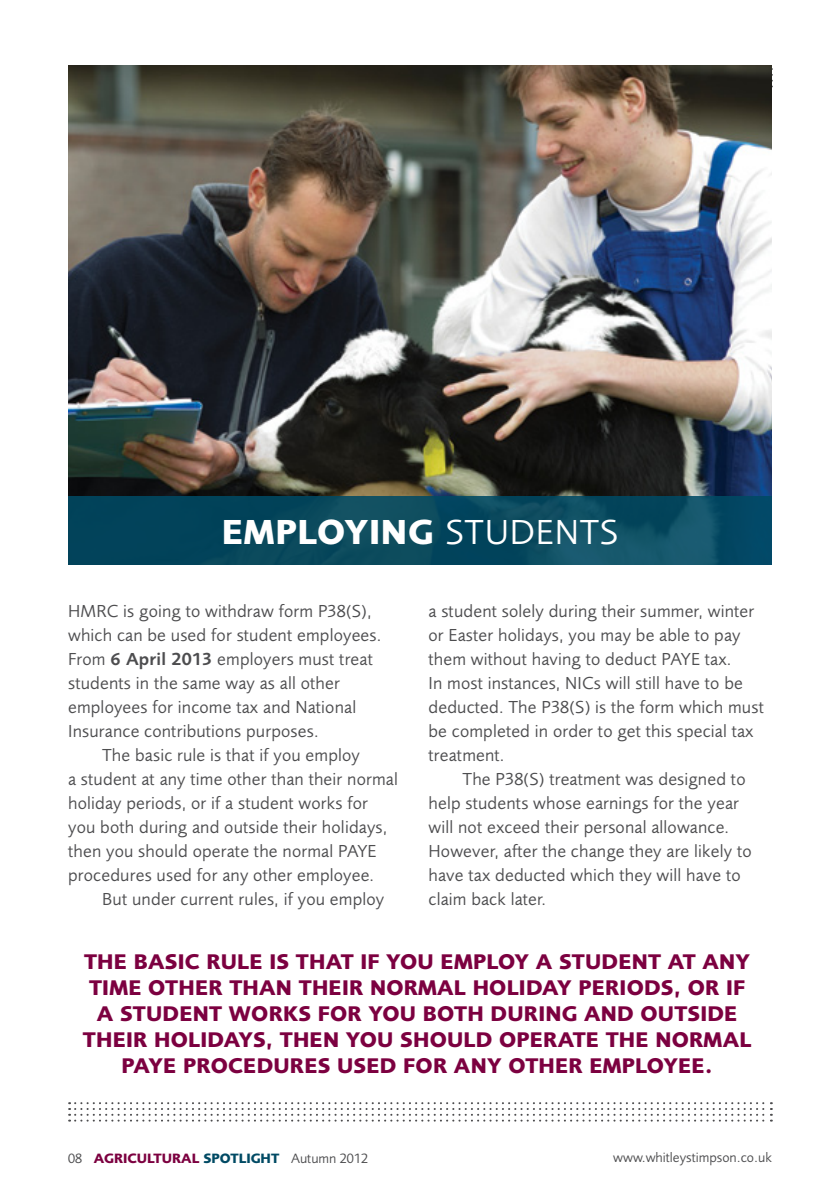
<style>
.page{position:relative;width:840px;height:1191px;background:#fff}
.page>*{position:absolute;margin:0;border:0;box-sizing:border-box;transform-origin:0 0}
.t1{font:700 36px "Foundry Sans";letter-spacing:.02em;color:#fff}
.t2{font:700 22px/26px "Foundry Sans";letter-spacing:.01em;color:#7c0040;text-align:center}
.t3{font:18px/24px "Foundry Sans";letter-spacing:.01em;color:#4d4d4f}
.t4{font:14px "Foundry Sans";color:#4d4d4f}
.t5{font:14px "Foundry Sans";color:#4d4d4f}
.s1{font-weight:400}
.s2{font-weight:600}
.s3{font-weight:700;color:#7c0040}
.s4{font-weight:700;color:#004a64}
</style>
<div class="page">
<img style="left:68px;top:65px;width:703px;height:431px">
<svg style="left:69px;top:1102px;width:702px;height:19px"></svg>
<div style="left:68px;top:496px;width:703px;height:68px;background:linear-gradient(to right,#034357,#0f5167)"></div>
<h1 class="t1" style="left:221px;top:511px;width:398px">EMPLOYING <span class="s1">STUDENTS</span></h1>
<p class="t3" style="left:68px;top:599px;width:314px">HMRC is going to withdraw form P38(S), which can be used for student employees.<br>From <span class="s2">6 April 2013</span> employers must treat students in the same way as all other employees for income tax and National Insurance contributions purposes.</p>
<p class="t3" style="left:68px;top:743px;width:331px;text-indent:34px">The basic rule is that if you employ<br>a student at any time other than their normal holiday periods, or if a student works for you both during and outside their holidays, then you should operate the normal PAYE procedures used for any other employee.</p>
<p class="t3" style="left:102px;top:887px;width:283px">But under current rules, if you employ</p>
<p class="t3" style="left:428px;top:599px;width:336px">a student solely during their summer, winter or Easter holidays, you may be able to pay them without having to deduct PAYE tax.<br>In most instances, NICs will still have to be deducted. The P38(S) is the form which must be completed in order to get this special tax treatment.</p>
<p class="t3" style="left:428px;top:767px;width:324px;text-indent:34px">The P38(S) treatment was designed to help students whose earnings for the year will not exceed their personal allowance.<br>However, after the change they are likely to have tax deducted which they will have to claim back later.</p>
<p class="t2" style="left:83px;top:948px;width:669px">THE BASIC RULE IS THAT IF YOU EMPLOY A STUDENT AT ANY TIME OTHER THAN THEIR NORMAL HOLIDAY PERIODS, OR IF A STUDENT WORKS FOR YOU BOTH DURING AND OUTSIDE THEIR HOLIDAYS, THEN YOU SHOULD OPERATE THE NORMAL PAYE PROCEDURES USED FOR ANY OTHER EMPLOYEE.</p>
<p class="t4" style="left:68px;top:1149px;width:301px">08 <span class="s3">AGRICULTURAL</span> <span class="s4">SPOTLIGHT</span> Autumn 2012</p>
<p class="t5" style="left:613px;top:1149px;width:160px">www.whitleystimpson.co.uk</p>
</div>
